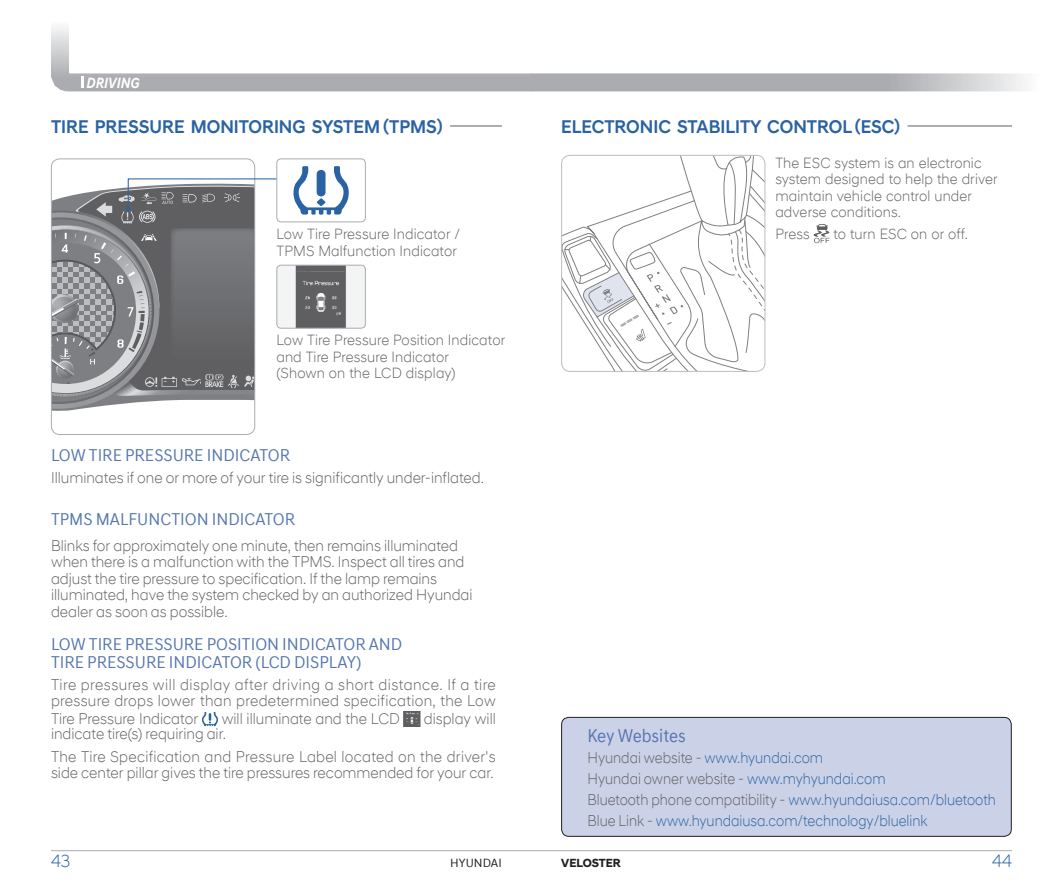
<style>
.page{position:relative;width:1063px;height:893px;background:#fff}
.page>*{position:absolute;margin:0;border:0;box-sizing:border-box;transform-origin:0 0}
.Section_Title{font:500 18.75px "Hyundai Sans Head";color:#2a63a3;scale:.95 1}
.ƒ_º___ªøÎ{font:18.75px "Hyundai Sans Text Office";color:#5677b0;scale:.9 1}
.t1{font:300 18px "Hyundai Sans Head Office";color:#2a63a3;scale:.95 1}
._1_subhead{font:17.25px "Hyundai Sans Text Office";color:#5677b0;scale:.95 1}
.캡션_내용{font:300 15.75px/16.5px "Hyundai Sans Head Office";color:#5f5f62;scale:.95 1}
.ƒ_º___ªøÎ-2{font:300 15.75px/21px "Hyundai Sans Head Office";color:#2a63a3;scale:.9 1}
.Body{font:300 15px/16.5px "Hyundai Sans Head Office";letter-spacing:.01em;color:#5f5f62;scale:.95 1}
.t2{font:italic 700 15px "Hyundai Sans Text Office";color:#fff;scale:.9 1}
.t3{font:700 12px "Hyundai Sans Head";color:#231f20}
.t4{font:12px "Hyundai Sans Text Office";color:#231f20}
.s1{color:#5f5f62}
</style>
<div class="page">
<svg style="left:51px;top:27px;width:461px;height:65px"></svg>
<svg style="left:512px;top:73px;width:513px;height:19px;background:#b8b9bc"></svg>
<svg style="left:81px;top:77px;width:3px;height:11px"></svg>
<hr style="left:51px;top:850px;width:961px;height:1px;background:#abacb0">
<hr style="left:51px;top:126px;width:451px;height:1px;background:#5f5f62">
<hr style="left:51px;top:124px;width:399px;height:4px;background:#fff">
<div style="left:276px;top:265px;width:90px;height:64px;border:1px solid #abacb0;border-radius:4px"></div>
<div style="left:276px;top:158px;width:90px;height:64px;border:1px solid #abacb0;border-radius:4px"></div>
<svg style="left:51px;top:166px;width:298px;height:243px"></svg>
<svg style="left:202px;top:712px;width:16px;height:14px"></svg>
<img style="left:404px;top:712px;width:16px;height:14px">
<hr style="left:561px;top:126px;width:451px;height:1px;background:#5f5f62">
<hr style="left:561px;top:124px;width:347px;height:4px;background:#fff">
<svg style="left:562px;top:155px;width:203px;height:216px"></svg>
<div style="left:561px;top:155px;width:204px;height:217px;border:1px solid #abacb0;border-radius:9px"></div>
<svg style="left:813px;top:224px;width:17px;height:19px"></svg>
<div style="left:562px;top:717px;width:449px;height:119px;background:#cbd1e6;border-radius:7px"></div>
<div style="left:561px;top:717px;width:451px;height:120px;border:1px solid #231f20;border-radius:7px"></div>
<p class="t2" style="left:87px;top:73px;width:61px">DRIVING</p>
<p class="Section_Title" style="left:51px;top:115px;width:414px">TIRE PRESSURE MONITORING SYSTEM (TPMS)</p>
<p class="Body" style="left:276px;top:226px;width:195px">Low Tire Pressure Indicator /<br>TPMS Malfunction Indicator</p>
<p class="Body" style="left:276px;top:332px;width:242px">Low Tire Pressure Position Indicator and Tire Pressure Indicator</p>
<p class="Body" style="left:276px;top:365px;width:190px">(Shown on the LCD display)</p>
<p class="_1_subhead" style="left:51px;top:444px;width:253px">LOW TIRE PRESSURE INDICATOR</p>
<p class="캡션_내용" style="left:51px;top:469px;width:457px">Illuminates if one or more of your tire is significantly under-inflated.</p>
<p class="_1_subhead" style="left:51px;top:509px;width:259px">TPMS MALFUNCTION INDICATOR</p>
<p class="캡션_내용" style="left:51px;top:537px;width:445px">Blinks for approximately one minute, then remains illuminated when there is a malfunction with the TPMS. Inspect all tires and adjust the tire pressure to specification. If the lamp remains illuminated, have the system checked by an authorized Hyundai dealer as soon as possible.</p>
<p class="_1_subhead" style="left:51px;top:634px;width:371px">LOW TIRE PRESSURE POSITION INDICATOR AND</p>
<p class="_1_subhead" style="left:51px;top:651px;width:328px">TIRE PRESSURE INDICATOR (LCD DISPLAY)</p>
<p class="캡션_내용" style="left:51px;top:676px;width:470px;text-align:justify">Tire pressures will display after driving a short distance. If a tire pressure drops lower than predetermined specification, the Low Tire Pressure Indicator</p>
<p class="캡션_내용" style="left:222px;top:710px;width:189px">will illuminate and the LCD</p>
<p class="캡션_내용" style="left:424px;top:710px;width:77px">display will</p>
<p class="캡션_내용" style="left:51px;top:725px;width:186px">indicate tire(s) requiring air.</p>
<p class="캡션_내용" style="left:51px;top:748px;width:470px">The Tire Specification and Pressure Label located on the driver's side center pillar gives the tire pressures recommended for your car.</p>
<p class="Section_Title" style="left:561px;top:115px;width:358px">ELECTRONIC STABILITY CONTROL (ESC)</p>
<p class="Body" style="left:775px;top:154px;width:236px">The ESC system is an electronic system designed to help the driver maintain vehicle control under adverse conditions.</p>
<p class="Body" style="left:775px;top:226px;width:38px">Press</p>
<p class="Body" style="left:833px;top:226px;width:143px">to turn ESC on or off.</p>
<p class="ƒ_º___ªøÎ" style="left:587px;top:724px;width:111px">Key Websites</p>
<p class="ƒ_º___ªøÎ-2" style="left:587px;top:747px;width:455px"><span class="s1">Hyundai website -</span> www.hyundai.com<br><span class="s1">Hyundai owner website -</span> www.myhyundai.com<br><span class="s1">Bluetooth phone compatibility -</span> www.hyundaiusa.com/bluetooth <span class="s1">Blue Link -</span> www.hyundaiusa.com/technology/bluelink</p>
<p class="t1" style="left:51px;top:850px;width:22px">43</p>
<p class="t4" style="left:450px;top:855px;width:53px">HYUNDAI</p>
<p class="t3" style="left:561px;top:855px;width:61px">VELOSTER</p>
<p class="t1" style="left:992px;top:850px;width:22px">44</p>
</div>
